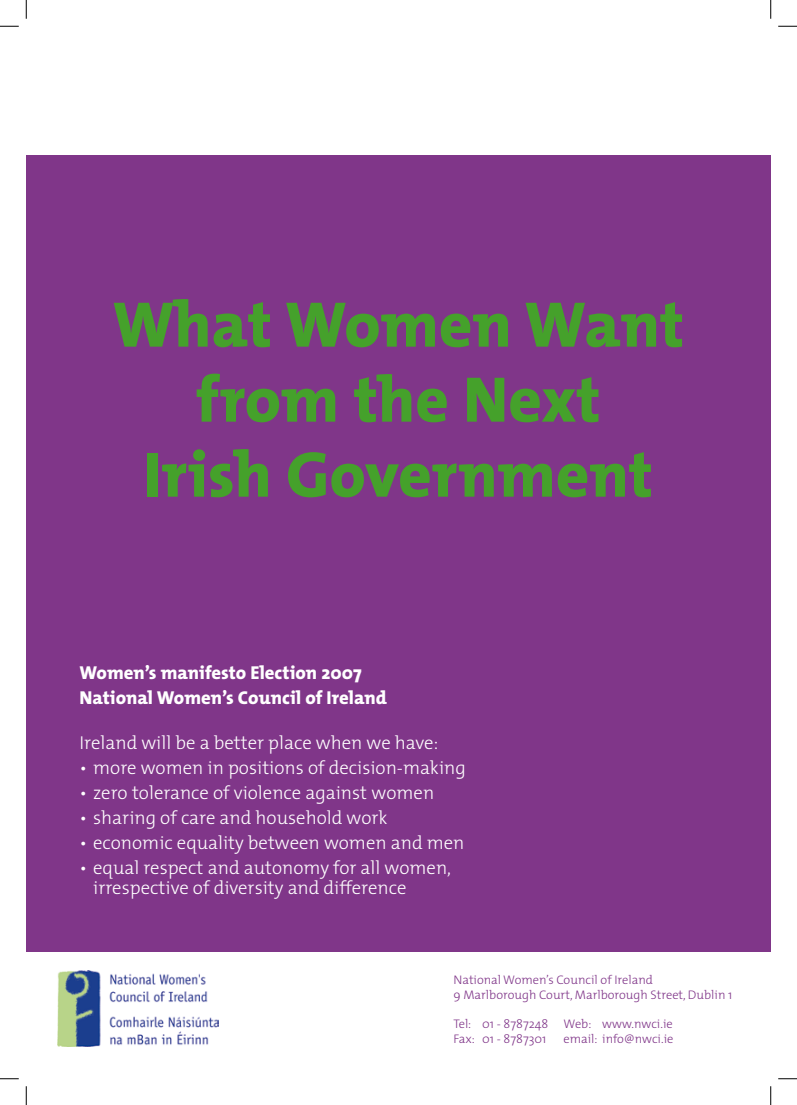
<style>
.page{position:relative;width:797px;height:1105px;background:#fff}
.page>*{position:absolute;margin:0;border:0;box-sizing:border-box;transform-origin:0 0}
.t1{font:800 65px/75px "The Mix";color:#45a12b;text-align:center}
.t2{font:300 18.75px/20px "The Mix";color:#fff}
.t3{font:800 18.75px/25px "The Mix";color:#fff}
.t4{font:300 12.5px/15px "The Mix";color:#803689}
</style>
<div class="page">
<div style="left:26px;top:155px;width:744px;height:797px;background:#803689"></div>
<img style="left:58px;top:971px;width:160px;height:75px">
<svg style="left:0;top:25px;width:19px;height:2px"></svg>
<svg style="left:778px;top:25px;width:19px;height:2px"></svg>
<svg style="left:0;top:1078px;width:19px;height:1px"></svg>
<svg style="left:778px;top:1078px;width:19px;height:1px"></svg>
<svg style="left:25px;top:0;width:2px;height:19px"></svg>
<svg style="left:25px;top:1086px;width:2px;height:19px"></svg>
<svg style="left:770px;top:0;width:1px;height:19px"></svg>
<svg style="left:770px;top:1086px;width:1px;height:19px"></svg>
<h1 class="t1" style="left:112px;top:286px;width:573px">What Women Want from the Next<br>Irish Government</h1>
<p class="t3" style="left:79px;top:659px;width:309px">Women’s manifesto Election 2007<br>National Women’s Council of Ireland</p>
<p class="t2" style="left:79px;top:732px;width:360px">Ireland will be a better place when we have:</p>
<p class="t2" style="left:79px;top:757px;width:388px">• more women in positions of decision-making</p>
<p class="t2" style="left:79px;top:782px;width:356px">• zero tolerance of violence against women</p>
<p class="t2" style="left:79px;top:807px;width:310px">• sharing of care and household work</p>
<p class="t2" style="left:79px;top:832px;width:386px">• economic equality between women and men</p>
<p class="t2" style="left:93px;top:857px;width:359px;text-indent:-14px">• equal respect and autonomy for all women, irrespective of diversity and difference</p>
<p class="t4" style="left:453px;top:972px;width:280px">National Women’s Council of Ireland<br>9 Marlborough Court, Marlborough Street, Dublin 1</p>
<p class="t4" style="left:453px;top:1015px;width:221px">Tel: 01 - 8787248 Web: www.nwci.ie<br>Fax: 01 - 8787301</p>
<p class="t4" style="left:563px;top:1030px;width:111px">email: info@nwci.ie</p>
</div>
